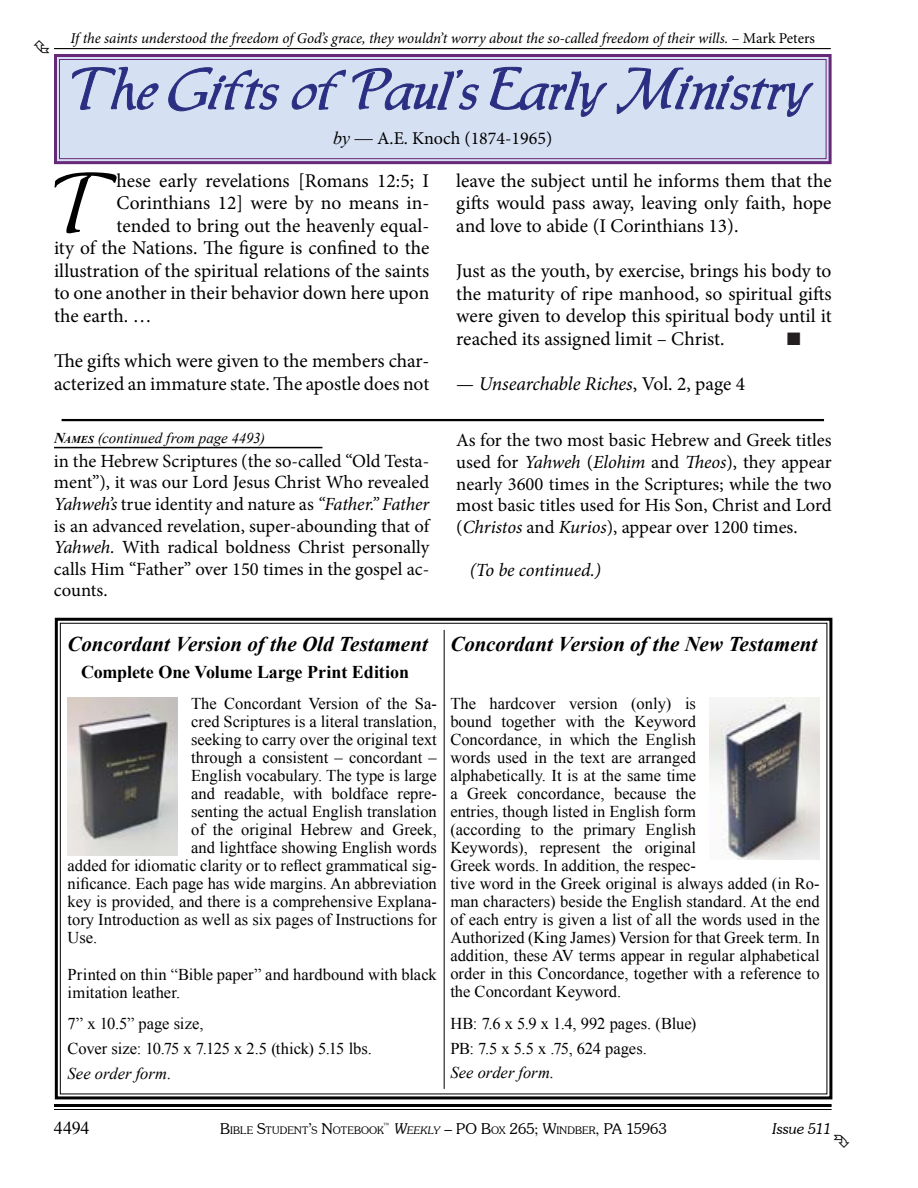
<style>
.page{position:relative;width:918px;height:1188px;background:#fff}
.page>*{position:absolute;margin:0;border:0;box-sizing:border-box;transform-origin:0 0}
.t1{font:78.45px "Allure SSK";color:#000}
.t2{font:54px "Allure SSK";letter-spacing:-.01em;color:#2b2f84}
.t3{font:italic 700 21px "Times New Roman";color:#000}
.t4{font:19.5px/22.5px "Minion Pro";letter-spacing:-.005em;color:#000;text-align:justify}
.t5{font:italic 19.5px "Minion Pro";letter-spacing:-.01em;color:#000}
.t6{font:18.6px/21.6px "Minion Pro";color:#000;text-align:justify}
.t7{font:italic 18.6px "Minion Pro";letter-spacing:-.01em;color:#000}
.t8{font:700 18px "Times New Roman";letter-spacing:-.005em;color:#000}
.t9{font:18px "Minion Pro";color:#000}
.t10{font:18px "Times New Roman";color:#000}
.t11{font:16.5px/18px "Times New Roman";color:#000}
.t12{font:italic 16.5px "Times New Roman";letter-spacing:.005em;color:#000}
.t13{font:italic 15px "Minion Pro";letter-spacing:-.005em;color:#000}
.t14{font:300 15px "Souvenir IT Cby BT";color:#000}
.t15{font:italic 15px "Times New Roman";letter-spacing:.005em;color:#000}
.t16{font:italic 300 15px "Souvenir IT Cby BT";color:#000}
.t17{font:300 10.5px "Souvenir IT Cby BT";letter-spacing:.015em;color:#000}
.s1{font-style:normal}
.s2{font-family:"Times New Roman";font-style:italic}
.s3{font-family:"Times New Roman"}
.s4{font-weight:700}
.s5{font-weight:700;font-size:10.5px}
.s6{font-style:italic}
.s7{font-style:italic;font-size:10.5px}
.s8{font-size:10.5px}
.s9{font-size:15px}
</style>
<div class="page">
<hr style="left:54px;top:1104px;width:778px;height:3px;background:#000">
<hr style="left:54px;top:1109px;width:778px;height:1px;background:#000">
<hr style="left:54px;top:48px;width:777px;height:1px;background:#000">
<svg style="left:54px;top:54px;width:778px;height:111px;background:#c6cbe4"></svg>
<div style="left:59px;top:59px;width:768px;height:100px;border:1px solid #672878"></div>
<svg style="left:54px;top:617px;width:779px;height:483px"></svg>
<img style="left:68px;top:697px;width:110px;height:158px">
<hr style="left:444px;top:630px;width:1px;height:459px;background:#000">
<img style="left:710px;top:697px;width:110px;height:162px">
<hr style="left:54px;top:447px;width:268px;height:1px;background:#000">
<hr style="left:62px;top:419px;width:762px;height:2px;background:#000">
<p class="t13" style="left:71px;top:28px;width:746px">If the saints understood the freedom of God’s grace, they wouldn’t worry about the so-called freedom of their wills. <span class="s1">– Mark Peters</span></p>
<h2 class="t2" style="left:72px;top:67px;width:743px">The Gifts of Paul's Early Ministry</h2>
<p class="t9" style="left:333px;top:126px;width:221px"><span class="s2">by</span> <span class="s3">—</span> A.E. Knoch (1874-1965)</p>
<h1 class="t1" style="left:54px;top:171px;width:64px">T</h1>
<p class="t4" style="left:117px;top:170px;width:314px">hese early revelations [Romans 12:5; I</p>
<p class="t4" style="left:456px;top:170px;width:377px">leave the subject until he informs them that the gifts would pass away, leaving only faith, hope and love to abide (I Corinthians 13).</p>
<p class="t4" style="left:456px;top:260px;width:377px">Just as the youth, by exercise, brings his body to the maturity of ripe manhood, so spiritual gifts were given to develop this spiritual body until it reached its assigned limit – Christ.</p>
<p class="t5" style="left:456px;top:370px;width:290px"><span class="s1">—</span> Unsearchable Riches<span class="s1">, Vol. 2, page 4</span></p>
<p class="t4" style="left:117px;top:192px;width:314px">Corinthians 12] were by no means in-</p>
<p class="t4" style="left:117px;top:215px;width:314px">tended to bring out the heavenly equal-</p>
<p class="t4" style="left:54px;top:237px;width:377px">ity of the Nations. The figure is confined to the</p>
<p class="t4" style="left:54px;top:260px;width:377px">illustration of the spiritual relations of the saints</p>
<p class="t4" style="left:54px;top:282px;width:377px">to one another in their behavior down here upon</p>
<p class="t4" style="left:54px;top:305px;width:99px">the earth. …</p>
<p class="t4" style="left:54px;top:350px;width:377px">The gifts which were given to the members char&shy;acterized an immature state. The apostle does not</p>
<p class="t15" style="left:54px;top:428px;width:213px"><span class="s4">N</span><span class="s5">AMES</span> (continued from page 4493)</p>
<p class="t6" style="left:54px;top:450px;width:377px">in the Hebrew Scriptures (the so-called “Old Testa&shy;ment”), it was our Lord Jesus Christ Who revealed <span class="s6">Yahweh’s</span> true identity and nature as <span class="s6">“Father.” Father </span>is an advanced revelation, super-abounding that of <span class="s6">Yahweh.</span> With radical boldness Christ personally calls Him “Father” over 150 times in the gospel ac&shy;counts.</p>
<p class="t6" style="left:456px;top:430px;width:377px">As for the two most basic Hebrew and Greek titles used for <span class="s6">Yahweh</span> (<span class="s6">Elohim</span> and <span class="s6">Theos</span>), they appear nearly 3600 times in the Scriptures; while the two most basic titles used for His Son, Christ and Lord (<span class="s6">Christos</span> and <span class="s6">Kurios</span>), appear over 1200 times.</p>
<p class="t7" style="left:470px;top:557px;width:133px">(To be continued.)</p>
<p class="t3" style="left:68px;top:630px;width:362px">Concordant Version of the Old Testament</p>
<p class="t8" style="left:81px;top:659px;width:329px">Complete One Volume Large Print Edition</p>
<p class="t11" style="left:191px;top:694px;width:247px">The Concordant Version of the Sa-</p>
<p class="t11" style="left:191px;top:712px;width:247px">cred Scriptures is a literal translation,</p>
<p class="t11" style="left:191px;top:730px;width:247px">seeking to carry over the original text</p>
<p class="t11" style="left:191px;top:748px;width:247px">through a consistent – concordant –</p>
<p class="t11" style="left:191px;top:766px;width:247px">English vocabulary. The type is large</p>
<p class="t11" style="left:191px;top:784px;width:247px">and readable, with boldface repre-</p>
<p class="t11" style="left:191px;top:802px;width:247px">senting the actual English translation</p>
<p class="t11" style="left:191px;top:820px;width:247px">of the original Hebrew and Greek,</p>
<p class="t11" style="left:191px;top:838px;width:247px">and lightface showing English words</p>
<p class="t11" style="left:68px;top:856px;width:371px">added for idiomatic clarity or to reflect grammatical sig-</p>
<p class="t11" style="left:68px;top:874px;width:371px">nificance. Each page has wide margins. An abbreviation</p>
<p class="t11" style="left:68px;top:892px;width:371px">key is provided, and there is a comprehensive Explana-</p>
<p class="t11" style="left:68px;top:910px;width:371px">tory Introduction as well as six pages of Instructions for</p>
<p class="t11" style="left:68px;top:928px;width:31px">Use.</p>
<p class="t11" style="left:68px;top:965px;width:371px">Printed on thin “Bible paper” and hardbound with black imitation leather.</p>
<p class="t11" style="left:68px;top:1011px;width:306px;line-height:24.8px">7” x 10.5” page size,<br>Cover size: 10.75 x 7.125 x 2.5 (thick) 5.15 lbs.</p>
<p class="t12" style="left:68px;top:1062px;width:105px">See order form.</p>
<p class="t3" style="left:450px;top:630px;width:369px">Concordant Version of the New Testament</p>
<p class="t11" style="left:450px;top:694px;width:371px">The hardcover version (only) is<br>bound together with the Keyword<br>Concordance, in which the English<br>words used in the text are arranged<br>alphabetically. It is at the same time<br>a Greek concordance, because the<br>entries, though listed in English form<br>(according to the primary English<br>Keywords), represent the original<br>Greek words. In addition, the respec-<br>tive word in the Greek original is always added (in Ro&shy;man characters) beside the English standard. At the end of each entry is given a list of all the words used in the Authorized (King James) Version for that Greek term. In addition, these AV terms appear in regular alphabetical order in this Concordance, together with a reference to the Concordant Keyword.</p>
<p class="t11" style="left:450px;top:1011px;width:247px;line-height:24.8px">HB: 7.6 x 5.9 x 1.4, 992 pages. (Blue)<br>PB: 7.5 x 5.5 x .75, 624 pages.</p>
<p class="t12" style="left:450px;top:1061px;width:105px">See order form.</p>
<p class="t10" style="left:54px;top:1116px;width:37px">4494</p>
<p class="t14" style="left:383px;top:1119px;width:285px"><sup>™</sup> <span class="s6">W</span><span class="s7">eekly</span> – PO B<span class="s8">OX</span> 265; W<span class="s8">INDBER</span>, PA 15963</p>
<p class="t16" style="left:773px;top:1119px;width:61px">Issue 511</p>
<p class="t17" style="left:220px;top:1124px;width:165px"><span class="s9">B</span>IBLE <span class="s9">S</span>TUDENT<span class="s9">’</span>S <span class="s9">N</span>OTEBOOK</p>
</div>
